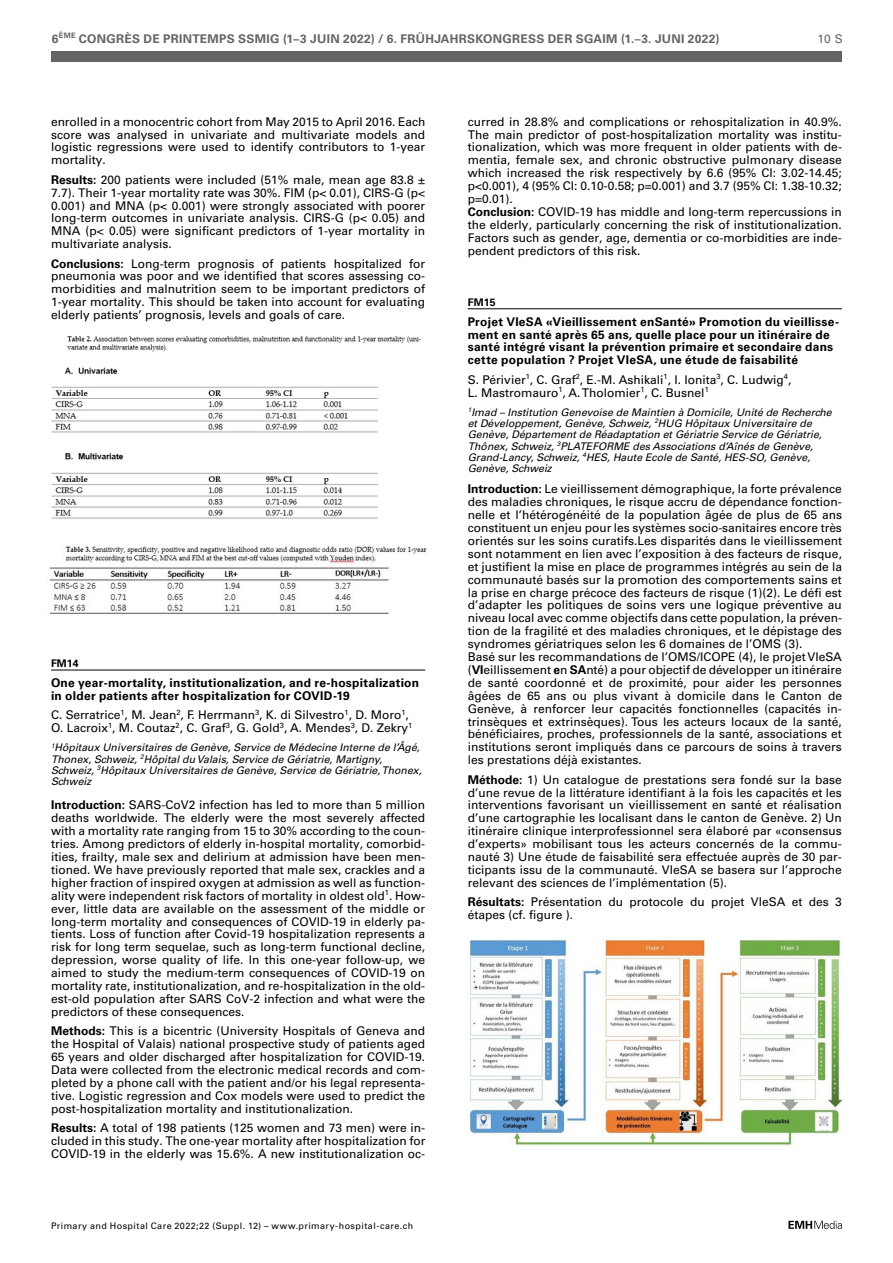
<style>
.page{position:relative;width:893px;height:1263px;background:#fff}
.page>*{position:absolute;margin:0;border:0;box-sizing:border-box;transform-origin:0 0}
.t1{font:12px/12.9px "Univers LT Std";color:#000;text-align:justify}
.t2{font:700 12px/12.9px "Univers LT Std";letter-spacing:.02em;color:#000}
.t3{font:700 12px "Univers LT Std";letter-spacing:.025em;color:#626466}
.t4{font:12px "Univers LT Std";color:#626466}
.t5{font:italic 10.5px/11.2px "Univers LT Std";color:#000}
.t6{font:700 10.5px "Univers LT Std";letter-spacing:.01em;color:#000}
.t7{font:9px "Univers LT Std";letter-spacing:.05em;color:#000}
.s1{font-weight:700}
</style>
<div class="page">
<div style="left:51px;top:51px;width:791px;height:11px;background:#626466"></div>
<svg style="left:788px;top:1221px;width:54px;height:8px"></svg>
<hr style="left:51px;top:670px;width:374px;height:1px;background:#000">
<hr style="left:468px;top:308px;width:374px;height:1px;background:#000">
<img style="left:51px;top:336px;width:370px;height:183px">
<img style="left:49px;top:546px;width:378px;height:68px">
<img style="left:468px;top:939px;width:376px;height:207px">
<p class="t3" style="left:52px;top:31px;width:669px">6<sup>ÈME</sup> CONGRÈS DE PRINTEMPS SSMIG (1–3 JUIN 2022) / 6. FRÜHJAHRSKONGRESS DER SGAIM (1.–3. JUNI 2022)</p>
<p class="t4" style="left:817px;top:31px;width:27px">10 S</p>
<p class="t1" style="left:51px;top:115px;width:376px">enrolled in a monocentric cohort from May 2015 to April 2016. Each score was analysed in univariate and multivariate models and logistic regressions were used to identify contributors to 1-year mortality.</p>
<p class="t1" style="left:51px;top:173px;width:376px"><span class="s1">Results:</span> 200 patients were included (51% male, mean age 83.8 ± 7.7). Their 1-year mortality rate was 30%. FIM (p&lt; 0.01), CIRS-G (p&lt; 0.001) and MNA (p&lt; 0.001) were strongly associated with poorer long-term outcomes in univariate analysis. CIRS-G (p&lt; 0.05) and MNA (p&lt; 0.05) were significant predictors of 1-year mortality in multivariate analysis.</p>
<p class="t1" style="left:51px;top:257px;width:376px"><span class="s1">Conclusions:</span> Long-term prognosis of patients hospitalized for pneumonia was poor and we identified that scores assessing co&shy;morbidities and malnutrition seem to be important predictors of 1-year mortality. This should be taken into account for evaluating elderly patients’ prognosis, levels and goals of care.</p>
<p class="t6" style="left:51px;top:657px;width:29px">FM14</p>
<p class="t2" style="left:51px;top:676px;width:370px">One year-mortality, institutionalization, and re-hospitalization in older patients after hospitalization for COVID-19</p>
<p class="t1" style="left:51px;top:708px;width:363px">C. Serratrice<sup>1</sup>, M. Jean<sup>2</sup>, F. Herrmann<sup>3</sup>, K. di Silvestro<sup>1</sup>, D. Moro<sup>1</sup>,<br>O. Lacroix<sup>1</sup>, M. Coutaz<sup>2</sup>, C. Graf<sup>3</sup>, G. Gold<sup>3</sup>, A. Mendes<sup>3</sup>, D. Zekry<sup>1</sup></p>
<p class="t5" style="left:51px;top:742px;width:372px"><sup>1</sup>Hôpitaux Universitaires de Genève, Service de Médecine Interne de l’Âgé, Thonex, Schweiz, <sup>2</sup>Hôpital du Valais, Service de Gériatrie, Martigny, Schweiz, <sup>3</sup>Hôpitaux Universitaires de Genève, Service de Gériatrie, Thonex, Schweiz</p>
<p class="t1" style="left:51px;top:799px;width:376px"><span class="s1">Introduction:</span> SARS-CoV2 infection has led to more than 5 million deaths worldwide. The elderly were the most severely affected with a mortality rate ranging from 15 to 30% according to the coun&shy;tries. Among predictors of elderly in-hospital mortality, comorbid&shy;ities, frailty, male sex and delirium at admission have been men&shy;tioned. We have previously reported that male sex, crackles and a higher fraction of inspired oxygen at admission as well as function&shy;ality were independent risk factors of mortality in oldest old<sup>1</sup>. How&shy;ever, little data are available on the assessment of the middle or long-term mortality and consequences of COVID-19 in elderly pa&shy;tients. Loss of function after Covid-19 hospitalization represents a risk for long term sequelae, such as long-term functional decline, depression, worse quality of life. In this one-year follow-up, we aimed to study the medium-term consequences of COVID-19 on mortality rate, institutionalization, and re-hospitalization in the old&shy;est-old population after SARS CoV-2 infection and what were the predictors of these consequences.</p>
<p class="t1" style="left:51px;top:1024px;width:376px"><span class="s1">Methods:</span> This is a bicentric (University Hospitals of Geneva and the Hospital of Valais) national prospective study of patients aged 65 years and older discharged after hospitalization for COVID-19.<br>Data were collected from the electronic medical records and com&shy;pleted by a phone call with the patient and/or his legal representa&shy;tive. Logistic regression and Cox models were used to predict the post-hospitalization mortality and institutionalization.</p>
<p class="t1" style="left:51px;top:1121px;width:376px"><span class="s1">Results:</span> A total of 198 patients (125 women and 73 men) were in&shy;cluded in this study. The one-year mortality after hospitalization for COVID-19 in the elderly was 15.6%. A new institutionalization oc-</p>
<p class="t7" style="left:51px;top:1220px;width:364px">Primary and Hospital Care 2022;22 (Suppl. 12) – www.primary-hospital-care.ch</p>
<p class="t1" style="left:468px;top:115px;width:376px;text-align:left">curred in 28.8% and complications or rehospitalization in 40.9%.<br>The main predictor of post-hospitalization mortality was institu&shy;tionalization, which was more frequent in older patients with de&shy;mentia, female sex, and chronic obstructive pulmonary disease which increased the risk respectively by 6.6 (95% CI: 3.02-14.45; p&lt;0.001), 4 (95% CI: 0.10-0.58; p=0.001) and 3.7 (95% CI: 1.38-10.32; p=0.01).<br><span class="s1">Conclusion:</span> COVID-19 has middle and long-term repercussions in the elderly, particularly concerning the risk of institutionalization.<br>Factors such as gender, age, dementia or co-morbidities are inde&shy;pendent predictors of this risk.</p>
<p class="t6" style="left:468px;top:296px;width:29px">FM15</p>
<p class="t2" style="left:468px;top:315px;width:373px">Projet VIeSA «Vieillissement enSanté» Promotion du vieillisse&shy;ment en santé après 65 ans, quelle place pour un itinéraire de santé intégré visant la prévention primaire et secondaire dans cette population ? Projet VIeSA, une étude de faisabilité</p>
<p class="t1" style="left:468px;top:373px;width:325px">S. Périvier<sup>1</sup>, C. Graf<sup>2</sup>, E.-M. Ashikali<sup>1</sup>, I. Ionita<sup>3</sup>, C. Ludwig<sup>4</sup>,<br>L. Mastromauro<sup>1</sup>, A. Tholomier<sup>1</sup>, C. Busnel<sup>1</sup></p>
<p class="t5" style="left:468px;top:407px;width:365px"><sup>1</sup>Imad – Institution Genevoise de Maintien à Domicile, Unité de Recherche et Développement, Genève, Schweiz, <sup>2</sup>HUG Hôpitaux Universitaire de Genève, Département de Réadaptation et Gériatrie Service de Gériatrie, Thônex, Schweiz, <sup>3</sup>PLATEFORME des Associations d’Aînés de Genève, Grand-Lancy, Schweiz, <sup>4</sup>HES, Haute Ecole de Santé, HES-SO, Genève, Genève, Schweiz</p>
<p class="t1" style="left:468px;top:483px;width:376px;text-align:left"><span class="s1">Introduction:</span> Le vieillissement démographique, la forte prévalence des maladies chroniques, le risque accru de dépendance fonction&shy;nelle et l’hétérogénéité de la population âgée de plus de 65 ans constituent un enjeu pour les systèmes socio-sanitaires encore très orientés sur les soins curatifs.Les disparités dans le vieillissement sont notamment en lien avec l’exposition à des facteurs de risque, et justifient la mise en place de programmes intégrés au sein de la communauté basés sur la promotion des comportements sains et la prise en charge précoce des facteurs de risque (1)(2). Le défi est d’adapter les politiques de soins vers une logique préventive au niveau local avec comme objectifs dans cette population, la préven&shy;tion de la fragilité et des maladies chroniques, et le dépistage des syndromes gériatriques selon les 6 domaines de l’OMS (3).<br>Basé sur les recommandations de l’OMS/ICOPE (4), le projet VIeSA (<span class="s1">VI</span>eillissement <span class="s1">e</span>n <span class="s1">SA</span>nté) a pour objectif de développer un itinéraire de santé coordonné et de proximité, pour aider les personnes âgées de 65 ans ou plus vivant à domicile dans le Canton de Genève, à renforcer leur capacités fonctionnelles (capacités in&shy;trinsèques et extrinsèques). Tous les acteurs locaux de la santé, bénéficiaires, proches, professionnels de la santé, associations et institutions seront impliqués dans ce parcours de soins à travers les prestations déjà existantes.</p>
<p class="t1" style="left:468px;top:773px;width:376px"><span class="s1">Méthode:</span> 1) Un catalogue de prestations sera fondé sur la base d’une revue de la littérature identifiant à la fois les capacités et les interventions favorisant un vieillissement en santé et réalisation d’une cartographie les localisant dans le canton de Genève. 2) Un itinéraire clinique interprofessionnel sera élaboré par «consensus d’experts» mobilisant tous les acteurs concernés de la commu&shy;nauté 3) Une étude de faisabilité sera effectuée auprès de 30 par&shy;ticipants issu de la communauté. VIeSA se basera sur l’approche relevant des sciences de l’implémentation (5).</p>
<p class="t1" style="left:468px;top:895px;width:376px"><span class="s1">Résultats:</span> Présentation du protocole du projet VIeSA et des 3 étapes (cf. figure ).</p>
</div>
